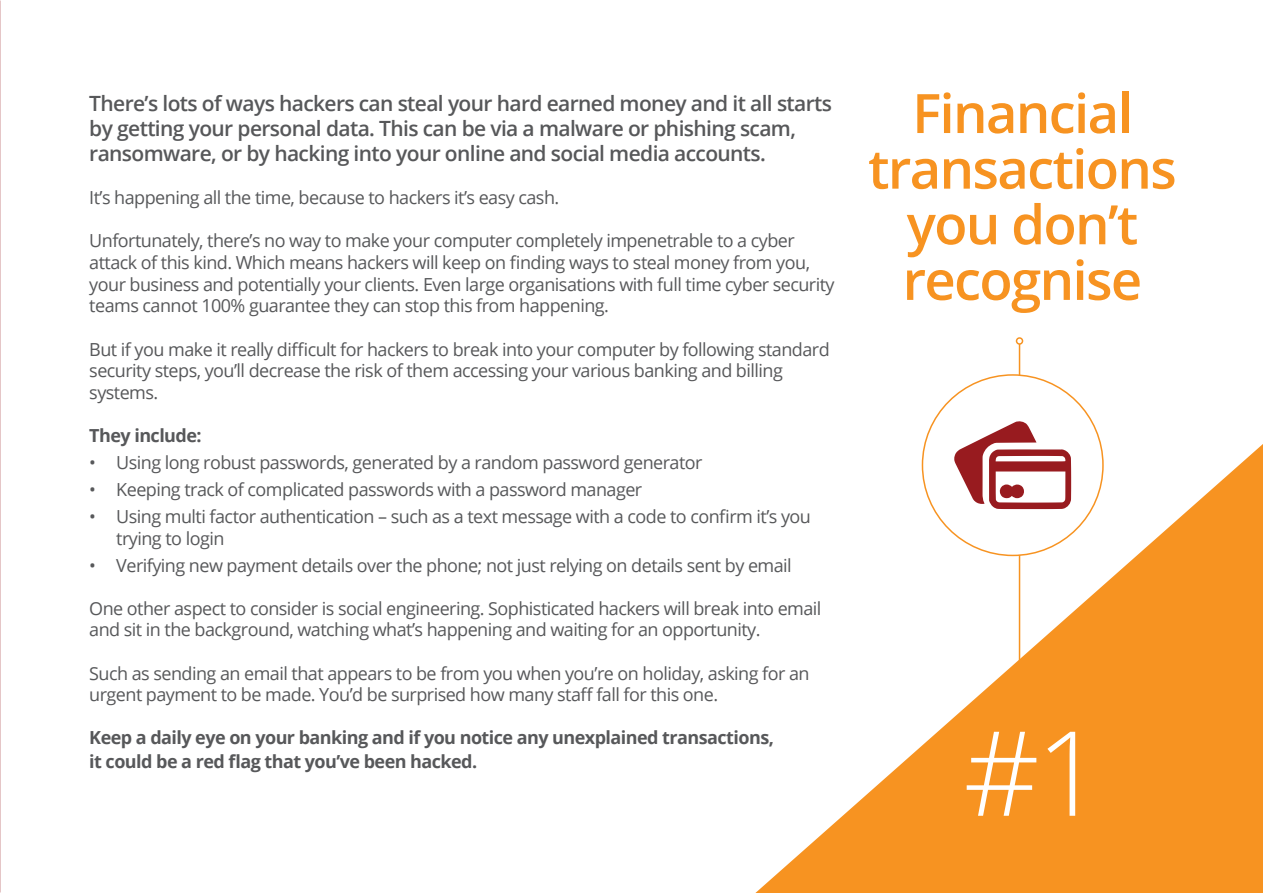
<style>
.page{position:relative;width:1263px;height:893px;background:#fff}
.page>*{position:absolute;margin:0;border:0;box-sizing:border-box;transform-origin:0 0}
.t1{font:300 117.6px "Open Sans";color:#fff}
.t2{font:600 54.3px/55.7px "Open Sans";letter-spacing:-.03em;color:#f79321;text-align:center}
.t3{font:600 21px/25.2px "Open Sans";letter-spacing:-.03em;color:#57585a}
.t4{font:18px/21.6px "Open Sans";letter-spacing:-.03em;color:#57585a}
.t5{font:700 18px/23.4px "Open Sans";letter-spacing:-.03em;color:#57585a}
</style>
<div class="page">
<hr style="left:1019px;top:344px;width:1px;height:341px;background:#f79321">
<div style="left:1016px;top:337px;width:7px;height:8px;border:2px solid #f79321;border-radius:50%"></div>
<svg style="left:755px;top:444px;width:508px;height:449px;fill:#f79321"></svg>
<div style="left:922px;top:375px;width:181px;height:180px;background:#fff;border-radius:50%"></div>
<svg style="left:954px;top:421px;width:117px;height:88px"></svg>
<p class="t3" style="left:89px;top:90px;width:744px">There’s lots of ways hackers can steal your hard earned money and it all starts by getting your personal data. This can be via a malware or phishing scam, ransomware, or by hacking into your online and social media accounts.</p>
<p class="t4" style="left:89px;top:186px;width:471px">It’s happening all the time, because to hackers it’s easy cash.</p>
<p class="t4" style="left:89px;top:230px;width:747px">Unfortunately, there’s no way to make your computer completely impenetrable to a cyber attack of this kind. Which means hackers will keep on finding ways to steal money from you, your business and potentially your clients. Even large organisations with full time cyber security teams cannot 100% guarantee they can stop this from happening.</p>
<p class="t4" style="left:89px;top:338px;width:742px">But if you make it really difficult for hackers to break into your computer by following standard security steps, you’ll decrease the risk of them accessing your various banking and billing systems.</p>
<p class="t5" style="left:89px;top:423px;width:114px">They include:</p>
<p class="t4" style="left:89px;top:451px;width:615px">• Using long robust passwords, generated by a random password generator</p>
<p class="t4" style="left:89px;top:478px;width:554px">• Keeping track of complicated passwords with a password manager</p>
<p class="t4" style="left:116px;top:505px;width:696px;text-indent:-27px">• Using multi factor authentication – such as a text message with a code to confirm it’s you trying to login</p>
<p class="t4" style="left:89px;top:554px;width:704px">• Verifying new payment details over the phone; not just relying on details sent by email</p>
<p class="t4" style="left:89px;top:597px;width:734px">One other aspect to consider is social engineering. Sophisticated hackers will break into email and sit in the background, watching what’s happening and waiting for an opportunity.</p>
<p class="t4" style="left:89px;top:662px;width:722px">Such as sending an email that appears to be from you when you’re on holiday, asking for an urgent payment to be made. You’d be surprised how many staff fall for this one.</p>
<p class="t5" style="left:89px;top:726px;width:686px">Keep a daily eye on your banking and if you notice any unexplained transactions, it could be a red flag that you’ve been hacked.</p>
<h2 class="t2" style="left:868px;top:84px;width:310px">Financial transactions you don’t recognise</h2>
<h1 class="t1" style="left:963px;top:692px;width:141px">#1</h1>
</div>
